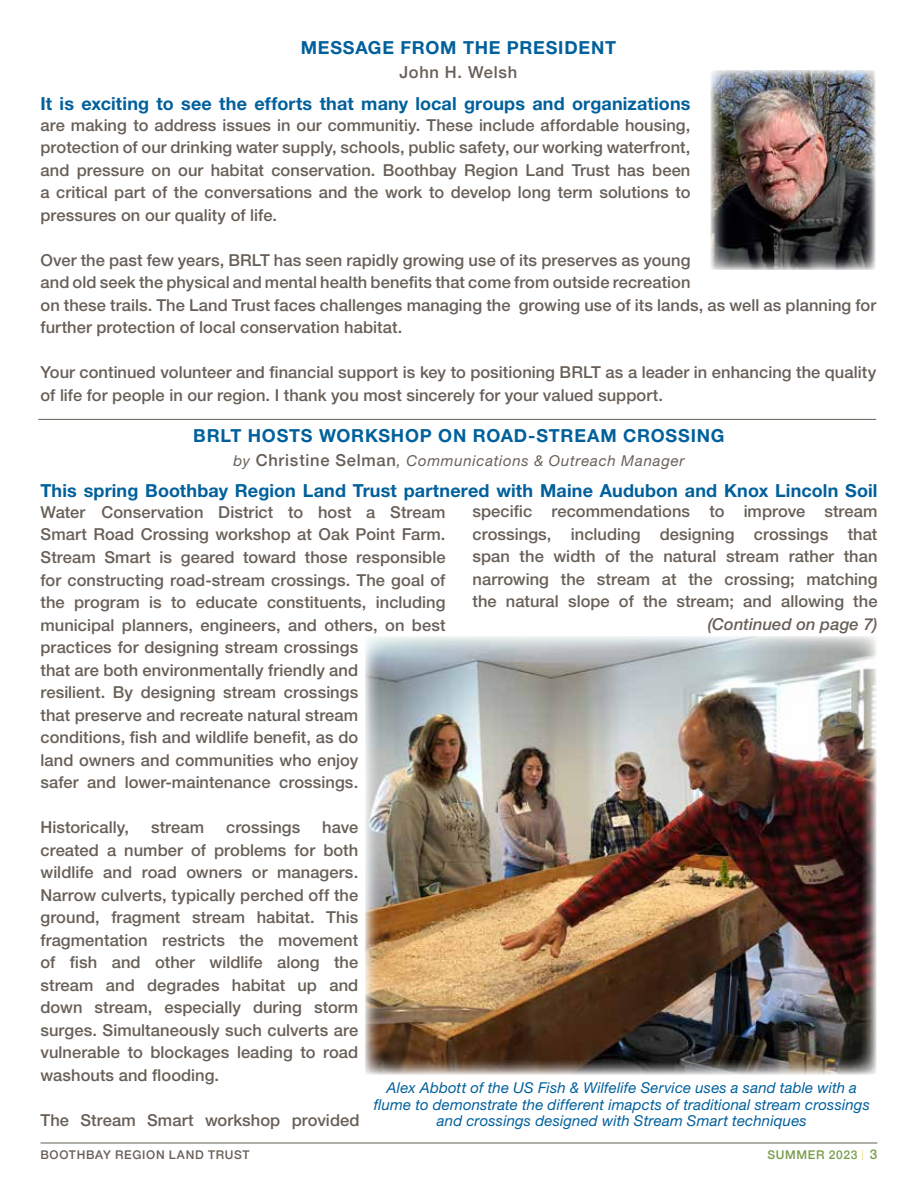
<style>
.page{position:relative;width:918px;height:1188px;background:#fff}
.page>*{position:absolute;margin:0;border:0;box-sizing:border-box;transform-origin:0 0}
.t1{font:700 18px "Helvetica Neue LT Std";letter-spacing:.01em;color:#00609c}
.t2{font:700 18px "Helvetica Neue LT Std";letter-spacing:.04em;color:#00609c}
.t3{font:700 18px "Helvetica Neue LT Std";letter-spacing:.045em;color:#00609c}
.t4{font:500 16.5px/22.5px "Helvetica Neue LT Std";letter-spacing:.005em;color:#686058}
.t5{font:italic 500 16.5px "Helvetica Neue LT Std";letter-spacing:.005em;color:#686058}
.t6{font:500 16.5px "Helvetica Neue";letter-spacing:.045em;color:#686058}
.t7{font:italic 15px/16.5px "Helvetica Neue LT Std";letter-spacing:.01em;color:#00609c;text-align:center}
.t8{font:italic 15px "Helvetica Neue LT Std";letter-spacing:.05em;color:#686058}
.t9{font:500 12px "Helvetica Neue";letter-spacing:.055em;color:#686058}
.t10{font:500 12px "Helvetica Neue";letter-spacing:.055em;color:#789c4a}
.s1{font-family:"Helvetica Neue";font-weight:500;font-style:normal;font-size:16.5px}
.s2{font-weight:300;font-size:10.5px;color:#e5d660}
.s3{font-family:"Helvetica Neue LT Std";font-size:13.5px}
</style>
<div class="page">
<hr style="left:41px;top:1143px;width:836px;height:1px;background:#686058">
<img style="left:711px;top:70px;width:164px;height:200px">
<img style="left:365px;top:636px;width:511px;height:439px">
<hr style="left:39px;top:419px;width:837px;height:1px;background:#686058">
<p class="t3" style="left:301px;top:37px;width:317px">MESSAGE FROM THE PRESIDENT</p>
<p class="t6" style="left:399px;top:59px;width:120px">John H. Welsh</p>
<p class="t1" style="left:40px;top:92px;width:651px">It is exciting to see the efforts that many local groups and organizations</p>
<p class="t4" style="left:40px;top:113px;width:652px;text-align:justify">are making to address issues in our communitiy. These include affordable housing, protection of our drinking water supply, schools, public safety, our working waterfront, and pressure on our habitat conservation. Boothbay Region Land Trust has been a critical part of the conversations and the work to develop long term solutions to pressures on our quality of life.</p>
<p class="t4" style="left:41px;top:248px;width:837px">Over the past few years, BRLT has seen rapidly growing use of its preserves as young<br>and old seek the physical and mental health benefits that come from outside recreation<br>on these trails. The Land Trust faces challenges managing the growing use of its lands, as well as planning for further protection of local conservation habitat.</p>
<p class="t4" style="left:41px;top:361px;width:837px">Your continued volunteer and financial support is key to positioning BRLT as a leader in enhancing the quality of life for people in our region. I thank you most sincerely for your valued support.</p>
<p class="t2" style="left:193px;top:424px;width:533px">BRLT HOSTS WORKSHOP ON ROAD-STREAM CROSSING</p>
<p class="t8" style="left:233px;top:451px;width:453px">by <span class="s1">Christine Selman</span>, Communications &amp; Outreach Manager</p>
<p class="t1" style="left:40px;top:480px;width:838px">This spring Boothbay Region Land Trust partnered with Maine Audubon and Knox Lincoln Soil</p>
<p class="t4" style="left:472px;top:500px;width:407px;text-align:justify">specific recommendations to improve stream crossings, including designing crossings that span the width of the natural stream rather than narrowing the stream at the crossing; matching the natural slope of the stream; and allowing the</p>
<p class="t5" style="left:708px;top:614px;width:171px">(Continued on page 7)</p>
<p class="t4" style="left:40px;top:501px;width:407px">Water Conservation District to host a Stream Smart Road Crossing workshop at Oak Point Farm.<br>Stream Smart is geared toward those responsible for constructing road-stream crossings. The goal of the program is to educate constituents, including municipal planners, engineers, and others, on best practices for designing stream crossings<br>that are both environmentally friendly and<br>resilient. By designing stream crossings<br>that preserve and recreate natural stream conditions, fish and wildlife benefit, as do<br>land owners and communities who enjoy<br>safer and lower-maintenance crossings.</p>
<p class="t4" style="left:40px;top:816px;width:90px">Historically,</p>
<p class="t4" style="left:151px;top:816px;width:55px">stream</p>
<p class="t4" style="left:226px;top:816px;width:76px">crossings</p>
<p class="t4" style="left:40px;top:816px;width:319px;text-align:justify;text-indent:282px">have created a number of problems for both wildlife and road owners or managers.<br>Narrow culverts, typically perched off the ground, fragment stream habitat. This fragmentation restricts the movement of fish and other wildlife along the stream and degrades habitat up and down stream, especially during storm surges. Simultaneously such culverts are vulnerable to blockages leading to road washouts and flooding.</p>
<p class="t4" style="left:40px;top:1108px;width:321px">The Stream Smart workshop provided</p>
<p class="t7" style="left:374px;top:1079px;width:498px">Alex Abbott of the US Fish &amp; Wilfelife Service uses a sand table with a flume to demonstrate the different imapcts of traditional stream crossings and crossings designed with Stream Smart techniques</p>
<p class="t9" style="left:40px;top:1145px;width:211px">BOOTHBAY REGION LAND TRUST</p>
<p class="t10" style="left:767px;top:1145px;width:112px">SUMMER 2023 <span class="s2">|</span> <span class="s3">3</span></p>
</div>
